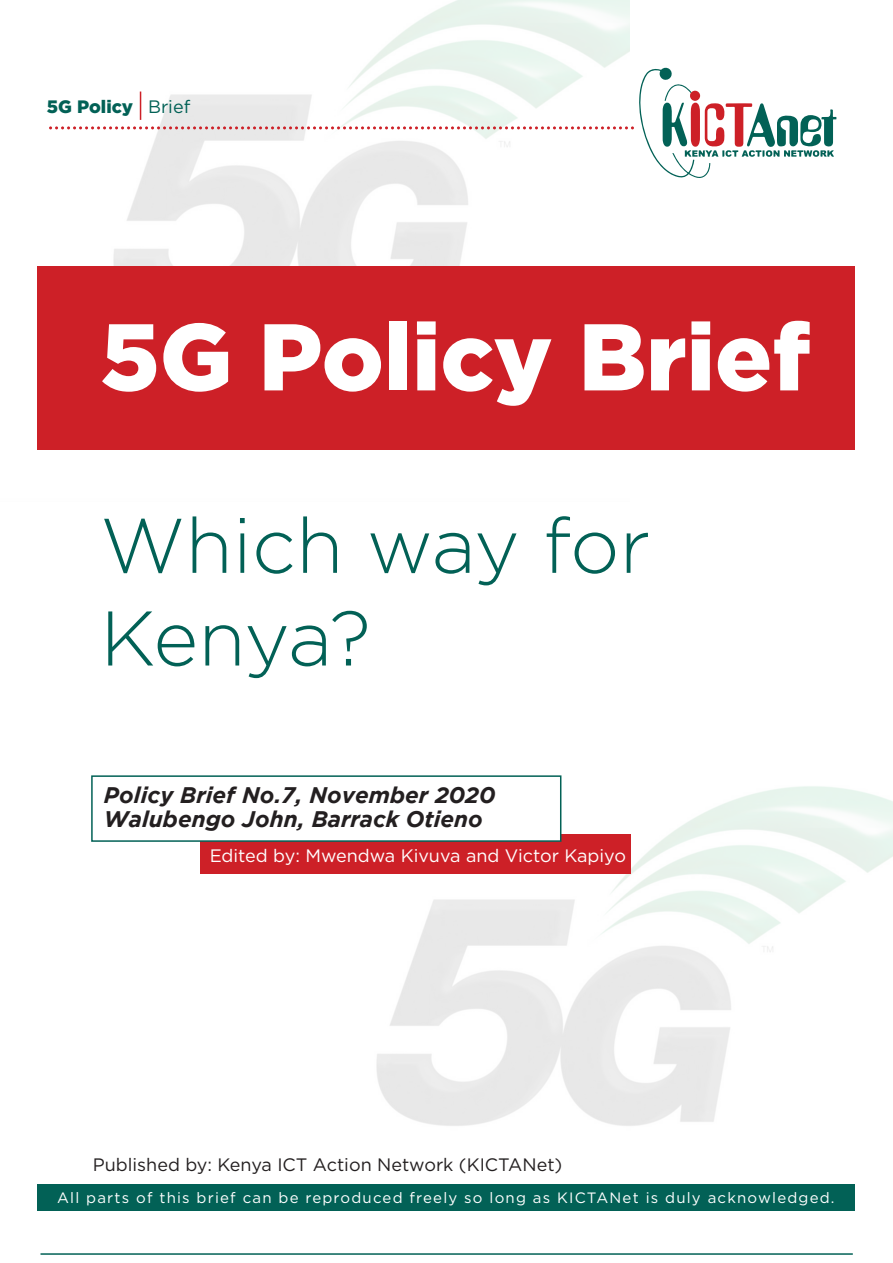
<style>
.page{position:relative;width:893px;height:1263px;background:#fff}
.page>*{position:absolute;margin:0;border:0;box-sizing:border-box;transform-origin:0 0}
.t1{font:900 94.5px "Gotham";color:#fff}
.t2{font:300 77.25px/92.7px "Gotham Pro";letter-spacing:-.005em;color:#026156}
.t3{font:italic 700 22.5px/24px "Gotham";color:#231f20}
.t4{font:18px "Gotham";color:#231f20}
.t5{font:18px "Gotham";color:#fff}
.t6{font:900 18px "Gotham";color:#026156}
.t7{font:15px "Gotham";letter-spacing:.08em;color:#fff}
.s1{font-family:"Gotham Pro";font-weight:400}
</style>
<div class="page">
<img style="left:37px;top:0;width:592px;height:450px">
<img style="left:264px;top:775px;width:629px;height:436px">
<div style="left:201px;top:835px;width:430px;height:39px;background:#cd2027"></div>
<div style="left:91px;top:775px;width:470px;height:67px;background:#fff;border:2px solid #026156"></div>
<div style="left:38px;top:266px;width:817px;height:184px;background:#cd2027"></div>
<div style="left:38px;top:1184px;width:817px;height:26px;background:#026156"></div>
<hr style="left:40px;top:1253px;width:813px;height:2px;background:#026156">
<svg style="left:49px;top:67px;width:788px;height:112px"></svg>
<p class="t6" style="left:47px;top:96px;width:145px">5G Policy <span class="s1">Brief</span></p>
<h1 class="t1" style="left:100px;top:302px;width:712px">5G Policy Brief</h1>
<h2 class="t2" style="left:100px;top:500px;width:552px">Which way for<br>Kenya?</h2>
<h3 class="t3" style="left:104px;top:783px;width:393px">Policy Brief No.7, November 2020<br>Walubengo John, Barrack Otieno</h3>
<p class="t5" style="left:210px;top:846px;width:418px">Edited by: Mwendwa Kivuva and Victor Kapiyo</p>
<p class="t4" style="left:93px;top:1154px;width:471px">Published by: Kenya ICT Action Network (KICTANet)</p>
<p class="t7" style="left:57px;top:1190px;width:779px">All parts of this brief can be reproduced freely so long as KICTANet is duly acknowledged.</p>
</div>
